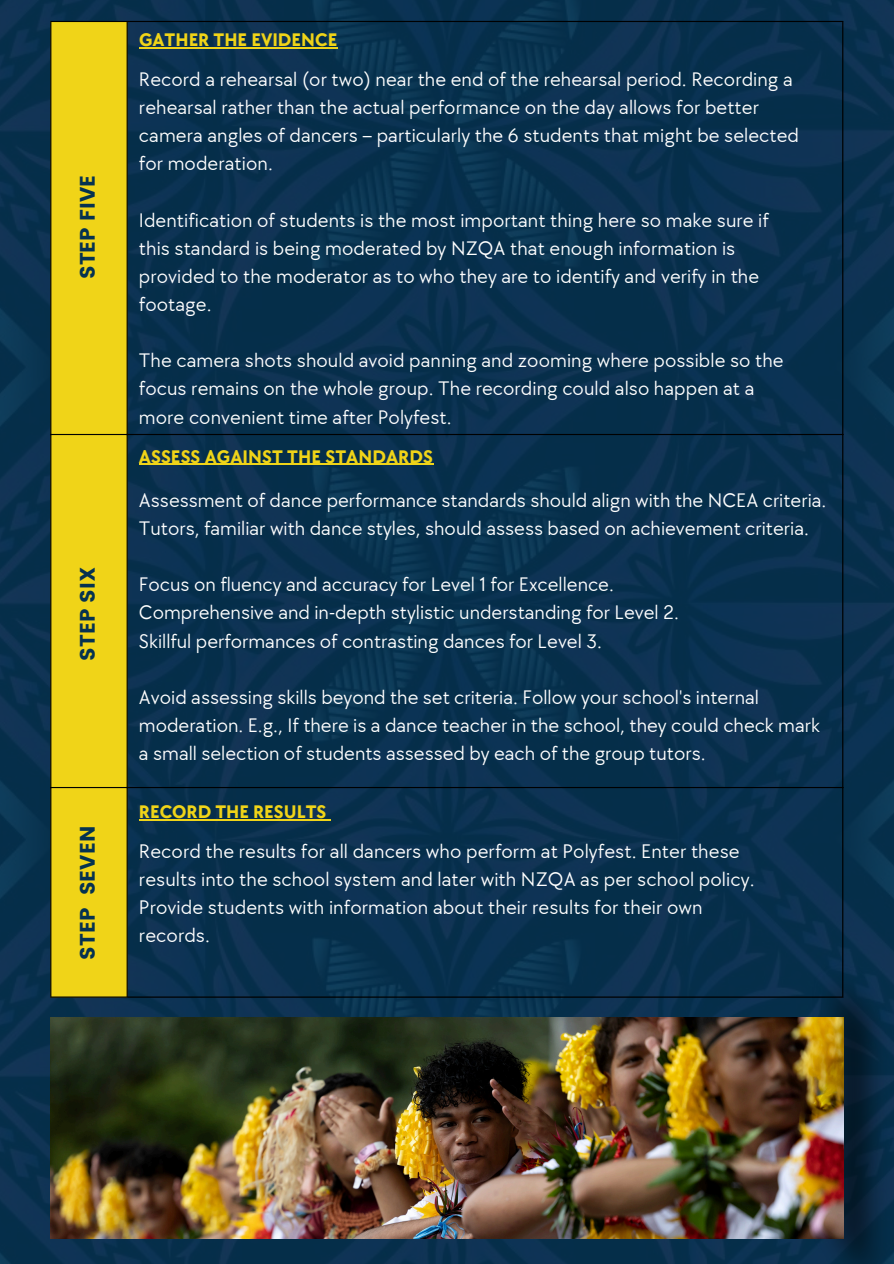
<style>
.page{position:relative;width:894px;height:1264px;background:#fff}
.page>*{position:absolute;margin:0;border:0;box-sizing:border-box;transform-origin:0 0}
.t1{font:21px "Poppins";color:#053250}
.t2{font:20.25px/28.2px "TT Chocolates";letter-spacing:.005em;color:#fff}
.t3{font:700 18.75px "TT Chocolates";color:#f0d418}
</style>
<div class="page">
<img style="left:0;top:0;width:893px;height:1263px">
<div style="left:51px;top:22px;width:75px;height:974px;background:#f0d418"></div>
<hr style="left:50px;top:22px;width:1px;height:974px;background:#000">
<hr style="left:126px;top:22px;width:2px;height:974px;background:#000">
<hr style="left:842px;top:22px;width:1px;height:974px;background:#000">
<hr style="left:50px;top:21px;width:793px;height:1px;background:#000">
<hr style="left:50px;top:434px;width:793px;height:1px;background:#000">
<hr style="left:50px;top:787px;width:793px;height:1px;background:#000">
<hr style="left:50px;top:996px;width:793px;height:1px;background:#000">
<img style="left:812px;top:961px;width:81px;height:302px">
<hr style="left:139px;top:47px;width:198px;height:2px;background:#f0d418">
<hr style="left:139px;top:464px;width:294px;height:1px;background:#f0d418">
<hr style="left:139px;top:819px;width:187px;height:1px;background:#f0d418">
<img style="left:50px;top:1017px;width:793px;height:220px">
<h1 class="t1" style="left:75px;top:279px;width:106px;rotate:-90deg">STEP FIVE</h1>
<p class="t1" style="left:75px;top:660px;width:95px;rotate:-90deg">STEP SIX</p>
<h2 class="t1" style="left:75px;top:959px;width:135px;rotate:-90deg">STEP SEVEN</h2>
<p class="t3" style="left:139px;top:29px;width:200px">GATHER THE EVIDENCE</p>
<h2 class="t2" style="left:139px;top:66px;width:661px">Record a rehearsal (or two) near the end of the rehearsal period. Recording a rehearsal rather than the actual performance on the day allows for better camera angles of dancers – particularly the 6 students that might be selected for moderation.</h2>
<h2 class="t2" style="left:139px;top:206px;width:631px">Identification of students is the most important thing here so make sure if this standard is being moderated by NZQA that enough information is provided to the moderator as to who they are to identify and verify in the footage.</h2>
<h2 class="t2" style="left:139px;top:347px;width:646px">The camera shots should avoid panning and zooming where possible so the focus remains on the whole group. The recording could also happen at a more convenient time after Polyfest.</h2>
<h2 class="t3" style="left:139px;top:446px;width:295px">ASSESS AGAINST THE STANDARDS</h2>
<p class="t2" style="left:139px;top:486px;width:688px">Assessment of dance performance standards should align with the NCEA criteria.<br>Tutors, familiar with dance styles, should assess based on achievement criteria.</p>
<h1 class="t2" style="left:139px;top:571px;width:541px">Focus on fluency and accuracy for Level 1 for Excellence.<br>Comprehensive and in-depth stylistic understanding for Level 2.<br>Skillful performances of contrasting dances for Level 3.</h1>
<h1 class="t2" style="left:139px;top:683px;width:682px">Avoid assessing skills beyond the set criteria. Follow your school's internal moderation. E.g., If there is a dance teacher in the school, they could check mark a small selection of students assessed by each of the group tutors.</h1>
<h2 class="t3" style="left:139px;top:801px;width:189px">RECORD THE RESULTS</h2>
<p class="t2" style="left:139px;top:837px;width:617px">Record the results for all dancers who perform at Polyfest. Enter these results into the school system and later with NZQA as per school policy.<br>Provide students with information about their results for their own records.</p>
</div>
